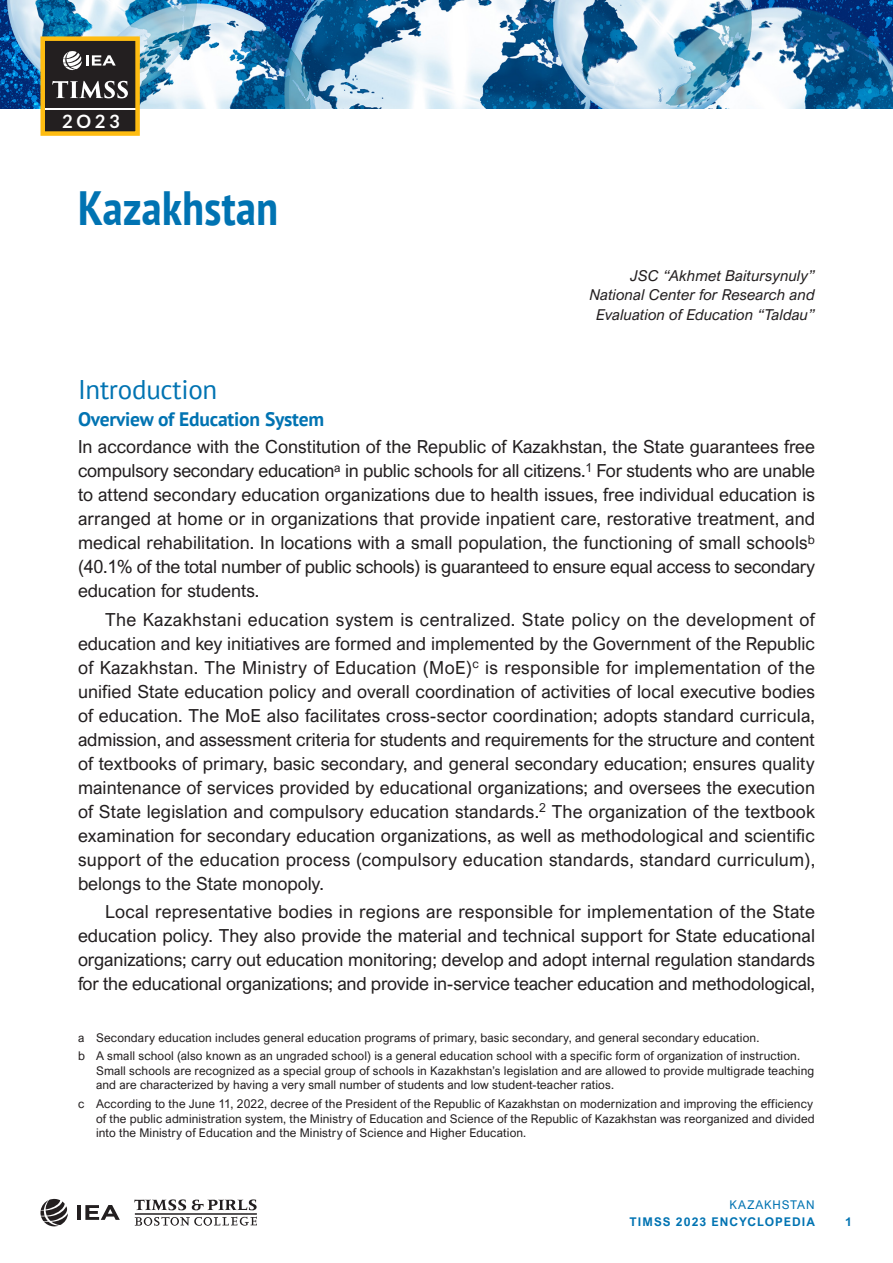
<style>
.page{position:relative;width:893px;height:1263px;background:#fff}
.page>*{position:absolute;margin:0;border:0;box-sizing:border-box;transform-origin:0 0}
.Chapter_title{font:700 condensed 48px "PT Sans";letter-spacing:.01em;color:#0073b2}
.Heading_1{font:27px "PT Sans";letter-spacing:-.01em;color:#0073b2}
.Heading_3_after_H1{font:700 19.5px "PT Sans";letter-spacing:-.01em;color:#0073b2}
.t1{font:700 18.3px "Lato";color:#fff}
.Body{font:18px/24px "Arial Nova";letter-spacing:-.005em;color:#231f20;text-align:justify}
.Body_First{font:18px/24px "Arial Nova";letter-spacing:-.015em;color:#231f20;text-align:justify}
.Body_Author_affiliation{font:italic 15px/19.5px "Arial Nova";letter-spacing:.01em;color:#231f20;text-align:right}
.Body_Footnote{font:12px/14.4px "Arial Nova";letter-spacing:.01em;color:#231f20}
.t2{font:700 12px "Arial Nova";letter-spacing:.09em;color:#0073b2}
.t3{font:12px "Arial Nova";letter-spacing:.07em;color:#0073b2}
</style>
<div class="page">
<img style="left:0;top:0;width:893px;height:108px">
<svg style="left:134px;top:1199px;width:52px;height:11px"></svg>
<svg style="left:192px;top:1199px;width:65px;height:11px"></svg>
<svg style="left:135px;top:1217px;width:122px;height:9px"></svg>
<hr style="left:135px;top:1214px;width:122px;height:1px;background:#231f20">
<svg style="left:40px;top:1199px;width:28px;height:27px"></svg>
<hr style="left:77px;top:1205px;width:4px;height:15px;background:#231f20">
<svg style="left:85px;top:1205px;width:35px;height:15px"></svg>
<div style="left:43px;top:110px;width:95px;height:22px;background:#231f20"></div>
<div style="left:43px;top:39px;width:95px;height:69px;background:#231f20"></div>
<svg style="left:52px;top:81px;width:76px;height:17px"></svg>
<svg style="left:63px;top:51px;width:53px;height:19px"></svg>
<div style="left:40px;top:36px;width:100px;height:100px;border:4px solid #febc11"></div>
<p class="t1" style="left:62px;top:111px;width:59px">2O23</p>
<p class="Chapter_title" style="left:78px;top:176px;width:201px">Kazakhstan</p>
<p class="Body_Author_affiliation" style="left:590px;top:265px;width:227px">JSC “Akhmet Baitursynuly”<br>National Center for Research and<br>Evaluation of Education “Taldau”</p>
<p class="Heading_1" style="left:78px;top:372px;width:141px">Introduction</p>
<p class="Heading_3_after_H1" style="left:78px;top:406px;width:248px">Overview of Education System</p>
<p class="Body_First" style="left:78px;top:435px;width:739px">In accordance with the Constitution of the Republic of Kazakhstan, the State guarantees free compulsory secondary education<sup>a</sup> in public schools for all citizens.<sup>1</sup> For students who are unable to attend secondary education organizations due to health issues, free individual education is arranged at home or in organizations that provide inpatient care, restorative treatment, and medical rehabilitation. In locations with a small population, the functioning of small schools<sup>b </sup>(40.1% of the total number of public schools) is guaranteed to ensure equal access to secondary education for students.</p>
<p class="Body" style="left:78px;top:607px;width:739px;text-indent:27px">The Kazakhstani education system is centralized. State policy on the development of education and key initiatives are formed and implemented by the Government of the Republic of Kazakhstan. The Ministry of Education (MoE)<sup>c</sup> is responsible for implementation of the unified State education policy and overall coordination of activities of local executive bodies of education. The MoE also facilitates cross-sector coordination; adopts standard curricula, admission, and assessment criteria for students and requirements for the structure and content of textbooks of primary, basic secondary, and general secondary education; ensures quality maintenance of services provided by educational organizations; and oversees the execution of State legislation and compulsory education standards.<sup>2</sup> The organization of the textbook examination for secondary education organizations, as well as methodological and scientific support of the education process (compulsory education standards, standard curriculum), belongs to the State monopoly.</p>
<p class="Body" style="left:78px;top:900px;width:739px;text-indent:27px">Local representative bodies in regions are responsible for implementation of the State education policy. They also provide the material and technical support for State educational organizations; carry out education monitoring; develop and adopt internal regulation standards for the educational organizations; and provide in-service teacher education and methodological,</p>
<p class="Body_Footnote" style="left:78px;top:1030px;width:683px">a Secondary education includes general education programs of primary, basic secondary, and general secondary education.</p>
<p class="Body_Footnote" style="left:96px;top:1049px;width:720px;text-indent:-18px">b A small school (also known as an ungraded school) is a general education school with a specific form of organization of instruction.<br>Small schools are recognized as a special group of schools in Kazakhstan’s legislation and are allowed to provide multigrade teaching and are characterized by having a very small number of students and low student-teacher ratios.</p>
<p class="Body_Footnote" style="left:96px;top:1097px;width:720px;text-indent:-18px">c According to the June 11, 2022, decree of the President of the Republic of Kazakhstan on modernization and improving the efficiency of the public administration system, the Ministry of Education and Science of the Republic of Kazakhstan was reorganized and divided into the Ministry of Education and the Ministry of Science and Higher Education.</p>
<p class="t3" style="left:729px;top:1198px;width:87px">KAZAKHSTAN</p>
<p class="t2" style="left:630px;top:1214px;width:187px">TIMSS 2023 ENCYCLOPEDIA</p>
<p class="t2" style="left:845px;top:1214px;width:8px">1</p>
</div>
